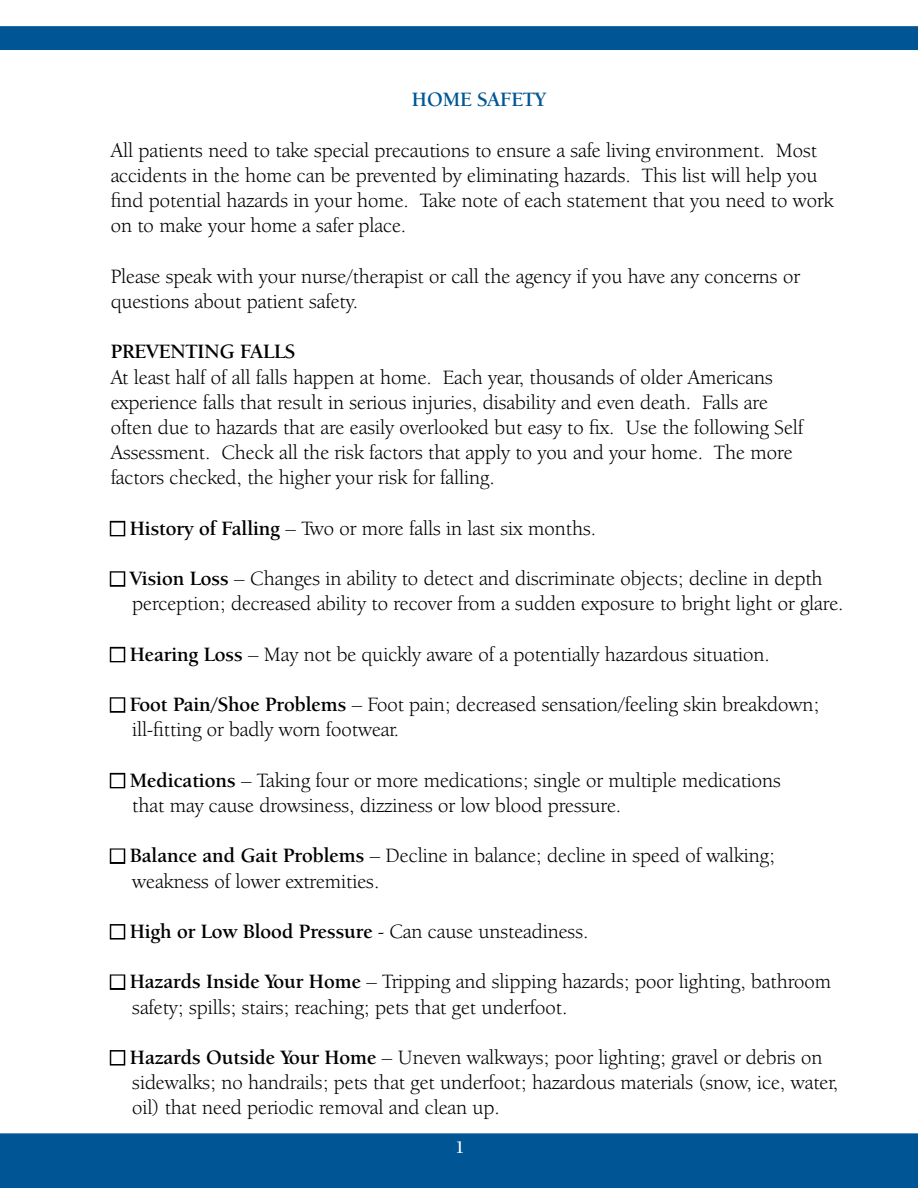
<style>
.page{position:relative;width:918px;height:1188px;background:#fff}
.page>*{position:absolute;margin:0;border:0;box-sizing:border-box;transform-origin:0 0}
.t1{font:21px/25.2px "Berkeley Oldstyle IT Cby BT";color:#000}
.t2{font:700 21px "Berkeley Oldstyle IT Cby BT";color:#000}
.t3{font:700 21px "Berkeley Oldstyle IT Cby BT";color:#005695}
.t4{font:700 18px "Berkeley Oldstyle IT Cby BT";color:#fff}
.s1{color:#fff}
.s2{font-weight:700}
.s3{font-weight:400}
</style>
<div class="page">
<div style="left:0;top:1133px;width:918px;height:55px;background:#005695"></div>
<div style="left:0;top:26px;width:918px;height:24px;background:#005695"></div>
<div style="left:110px;top:521px;width:15px;height:15px;border:3px solid #000"></div>
<div style="left:110px;top:571px;width:15px;height:16px;border:3px solid #000"></div>
<div style="left:110px;top:647px;width:15px;height:15px;border:3px solid #000"></div>
<div style="left:110px;top:697px;width:15px;height:16px;border:3px solid #000"></div>
<div style="left:110px;top:773px;width:15px;height:15px;border:3px solid #000"></div>
<div style="left:110px;top:848px;width:15px;height:16px;border:3px solid #000"></div>
<div style="left:110px;top:924px;width:15px;height:16px;border:3px solid #000"></div>
<div style="left:110px;top:974px;width:15px;height:16px;border:3px solid #000"></div>
<div style="left:110px;top:1050px;width:15px;height:16px;border:3px solid #000"></div>
<p class="t3" style="left:412px;top:87px;width:136px">HOME SAFETY</p>
<p class="t1" style="left:111px;top:137px;width:724px">All patients need to take special precautions to ensure a safe living environment. Most accidents in the home can be prevented by eliminating hazards. This list will help you find potential hazards in your home. Take note of each statement that you need to work on to make your home a safer place.</p>
<p class="t1" style="left:111px;top:263px;width:691px">Please speak with your nurse/therapist or call the agency if you have any concerns or questions about patient safety.</p>
<p class="t2" style="left:111px;top:339px;width:186px">PREVENTING FALLS</p>
<p class="t1" style="left:111px;top:364px;width:694px">At least half of all falls happen at home. Each year, thousands of older Americans experience falls that result in serious injuries, disability and even death. Falls are often due to hazards that are easily overlooked but easy to fix. Use the following Self Assessment. Check all the risk factors that apply to you and your home. The more factors checked, the higher your risk for falling.</p>
<p class="t1" style="left:111px;top:515px;width:487px"><span class="s1">■</span> <span class="s2">History of Falling</span> – Two or more falls in last six months.</p>
<p class="t1" style="left:132px;top:566px;width:713px;text-indent:-22px"><span class="s1">■</span> <span class="s2">Vision Loss</span> – Changes in ability to detect and discriminate objects; decline in depth perception; decreased ability to recover from a sudden exposure to bright light or glare.</p>
<p class="t1" style="left:111px;top:641px;width:661px"><span class="s1">■</span> <span class="s2">Hearing Loss</span> – May not be quickly aware of a potentially hazardous situation.</p>
<p class="t1" style="left:132px;top:692px;width:689px;text-indent:-22px"><span class="s1">■</span> <span class="s2">Foot Pain/Shoe Problems</span> – Foot pain; decreased sensation/feeling skin breakdown; ill-fitting or badly worn footwear.</p>
<p class="t1" style="left:132px;top:767px;width:650px;text-indent:-22px"><span class="s1">■</span> <span class="s2">Medications</span> – Taking four or more medications; single or multiple medications that may cause drowsiness, dizziness or low blood pressure.</p>
<p class="t1" style="left:132px;top:843px;width:644px;text-indent:-22px"><span class="s1">■</span> <span class="s2">Balance and Gait Problems</span> – Decline in balance; decline in speed of walking; weakness of lower extremities.</p>
<p class="t2" style="left:111px;top:919px;width:479px"><span class="s1">■</span> High or Low Blood Pressure <span class="s3">- Can cause unsteadiness.</span></p>
<p class="t1" style="left:132px;top:969px;width:700px;text-indent:-22px"><span class="s1">■</span> <span class="s2">Hazards Inside Your Home</span> – Tripping and slipping hazards; poor lighting, bathroom safety; spills; stairs; reaching; pets that get underfoot.</p>
<p class="t1" style="left:132px;top:1045px;width:707px;text-indent:-22px"><span class="s1">■</span> <span class="s2">Hazards Outside Your Home</span> – Uneven walkways; poor lighting; gravel or debris on sidewalks; no handrails; pets that get underfoot; hazardous materials (snow, ice, water, oil) that need periodic removal and clean up.</p>
<p class="t4" style="left:455px;top:1136px;width:11px">1</p>
</div>
